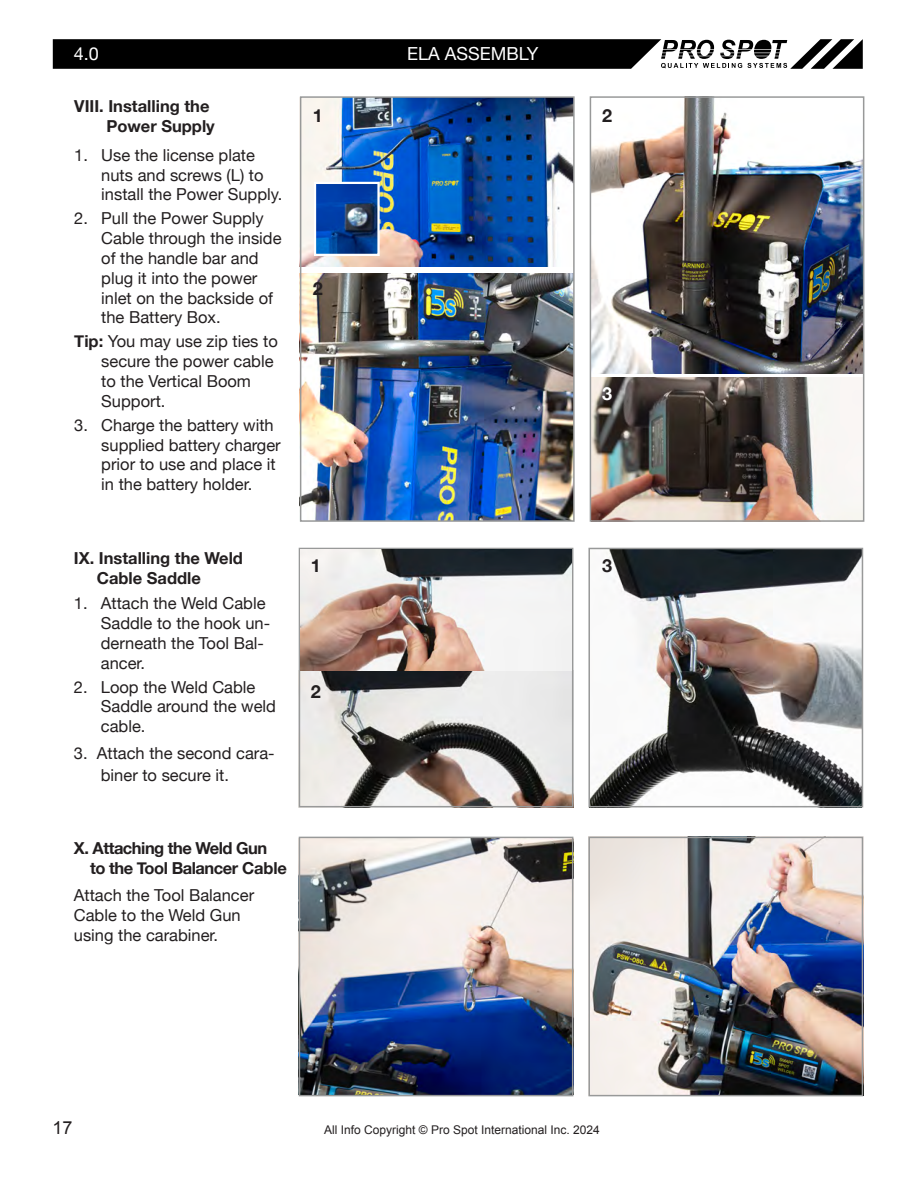
<style>
.page{position:relative;width:918px;height:1188px;background:#fff}
.page>*{position:absolute;margin:0;border:0;box-sizing:border-box;transform-origin:0 0}
.t1{font:18px "Helvetica Neue";color:#fff}
.t2{font:700 18px "Helvetica Neue";color:#231f20}
.t3{font:18px "Arial";color:#231f20}
.t4{font:700 18px "Helvetica Neue";color:#fff}
.t5{font:16.5px/19.8px "Helvetica Neue";color:#231f20}
.t6{font:700 16.5px "Helvetica Neue";color:#231f20}
.t7{font:700 16.5px "Helvetica Neue";letter-spacing:-.03em;color:#231f20}
.t8{font:12px "Arial";color:#231f20}
.s1{font-weight:700}
</style>
<div class="page">
<svg style="left:53px;top:39px;width:810px;height:30px;background:#2c2c2c"></svg>
<img style="left:591px;top:840px;width:269px;height:253px">
<img style="left:302px;top:840px;width:268px;height:253px">
<div style="left:588px;top:837px;width:275px;height:259px;border:2px solid #989999"></div>
<div style="left:299px;top:837px;width:274px;height:259px;border:2px solid #989999"></div>
<img style="left:302px;top:551px;width:268px;height:253px">
<img style="left:591px;top:551px;width:269px;height:253px">
<div style="left:588px;top:548px;width:275px;height:259px;border:2px solid #989999"></div>
<div style="left:299px;top:548px;width:274px;height:259px;border:2px solid #989999"></div>
<img style="left:303px;top:99px;width:269px;height:167px">
<img style="left:303px;top:273px;width:269px;height:246px">
<img style="left:593px;top:99px;width:268px;height:275px">
<img style="left:593px;top:377px;width:268px;height:142px">
<div style="left:590px;top:96px;width:274px;height:426px;border:2px solid #989999"></div>
<div style="left:300px;top:96px;width:275px;height:426px;border:2px solid #989999"></div>
<img style="left:317px;top:185px;width:60px;height:68px">
<div style="left:314px;top:182px;width:66px;height:74px;border:2px solid #fff"></div>
<p class="t1" style="left:74px;top:41px;width:27px">4.0</p>
<p class="t1" style="left:407px;top:41px;width:133px">ELA ASSEMBLY</p>
<p class="t6" style="left:74px;top:94px;width:137px">VIII. Installing the</p>
<p class="t6" style="left:106px;top:113px;width:110px">Power Supply</p>
<p class="t5" style="left:101px;top:146px;width:183px;text-indent:-27px">1. Use the license plate nuts and screws (L) to install the Power Supply.</p>
<p class="t5" style="left:101px;top:210px;width:182px;text-indent:-27px">2. Pull the Power Supply<br>Cable through the inside of the handle bar and plug it into the power inlet on the backside of the Battery Box.</p>
<p class="t5" style="left:101px;top:333px;width:178px;text-indent:-27px"><span class="s1">Tip:</span> You may use zip ties to secure the power cable to the Vertical Boom<br>Support.</p>
<p class="t5" style="left:101px;top:416px;width:181px;text-indent:-27px">3. Charge the battery with supplied battery charger prior to use and place it in the battery holder.</p>
<p class="t2" style="left:313px;top:101px;width:12px">1</p>
<p class="t2" style="left:313px;top:275px;width:12px">2</p>
<p class="t2" style="left:602px;top:101px;width:12px">2</p>
<p class="t4" style="left:602px;top:379px;width:12px">3</p>
<p class="t6" style="left:74px;top:545px;width:171px">IX. Installing the Weld</p>
<p class="t6" style="left:97px;top:565px;width:106px">Cable Saddle</p>
<p class="t5" style="left:101px;top:594px;width:171px;text-indent:-27px">1. Attach the Weld Cable<br>Saddle to the hook un&shy;derneath the Tool Bal&shy;ancer.</p>
<p class="t5" style="left:101px;top:678px;width:177px;text-indent:-27px">2. Loop the Weld Cable<br>Saddle around the weld cable.</p>
<p class="t5" style="left:101px;top:743px;width:175px;line-height:21.6px;text-indent:-27px">3. Attach the second cara&shy;biner to secure it.</p>
<p class="t7" style="left:74px;top:835px;width:195px">X. Attaching the Weld Gun</p>
<p class="t7" style="left:90px;top:855px;width:198px">to the Tool Balancer Cable</p>
<p class="t5" style="left:74px;top:886px;width:182px">Attach the Tool Balancer<br>Cable to the Weld Gun using the carabiner.</p>
<p class="t2" style="left:311px;top:552px;width:12px">1</p>
<p class="t2" style="left:602px;top:552px;width:12px">3</p>
<p class="t2" style="left:311px;top:677px;width:12px">2</p>
<p class="t3" style="left:52px;top:1116px;width:22px">17</p>
<p class="t8" style="left:324px;top:1122px;width:277px">All Info Copyright © Pro Spot International Inc. 2024</p>
</div>
